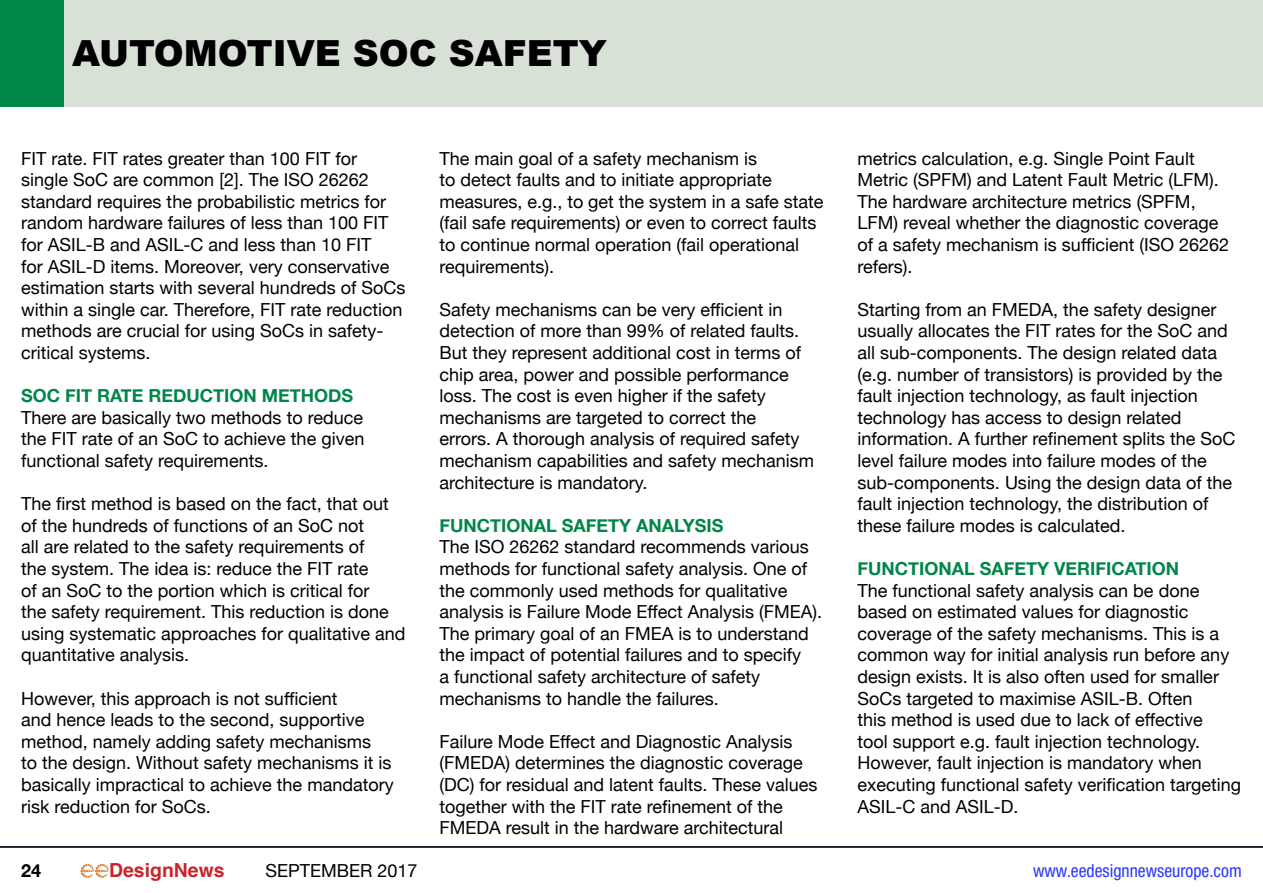
<style>
.page{position:relative;width:1263px;height:893px;background:#fff}
.page>*{position:absolute;margin:0;border:0;box-sizing:border-box;transform-origin:0 0}
.t1{font:900 36px "Arial";color:#000}
.t2{font:700 19.35px "Helvetica";color:#c9252c}
.t3{font:18px/21.6px "Helvetica Neue";color:#000}
.t4{font:700 18px "Helvetica Neue";color:#008649}
.t5{font:condensed 18px "Helvetica Neue";color:#2b38ff}
.t6{font:700 18px "Helvetica Neue";color:#000}
</style>
<div class="page">
<svg style="left:80px;top:864px;width:29px;height:14px"></svg>
<div style="left:64px;top:0;width:1199px;height:106px;background:#d7e1d6"></div>
<div style="left:0;top:0;width:64px;height:106px;background:#008649"></div>
<hr style="left:0;top:846px;width:1263px;height:2px;background:#000">
<h1 class="t1" style="left:72px;top:27px;width:536px">AUTOMOTIVE SOC SAFETY</h1>
<p class="t3" style="left:21px;top:148px;width:386px">FIT rate. FIT rates greater than 100 FIT for single SoC are common [2]. The ISO 26262 standard requires the probabilistic metrics for random hardware failures of less than 100 FIT for ASIL-B and ASIL-C and less than 10 FIT<br>for ASIL-D items. Moreover, very conservative estimation starts with several hundreds of SoCs within a single car. Therefore, FIT rate reduction methods are crucial for using SoCs in safety&shy;critical systems.</p>
<p class="t4" style="left:21px;top:382px;width:334px">SOC FIT RATE REDUCTION METHODS</p>
<p class="t3" style="left:21px;top:408px;width:345px;text-align:justify">There are basically two methods to reduce the FIT rate of an SoC to achieve the given functional safety requirements.</p>
<p class="t3" style="left:21px;top:494px;width:386px">The first method is based on the fact, that out of the hundreds of functions of an SoC not<br>all are related to the safety requirements of<br>the system. The idea is: reduce the FIT rate<br>of an SoC to the portion which is critical for<br>the safety requirement. This reduction is done using systematic approaches for qualitative and quantitative analysis.</p>
<p class="t3" style="left:21px;top:688px;width:374px">However, this approach is not sufficient<br>and hence leads to the second, supportive method, namely adding safety mechanisms<br>to the design. Without safety mechanisms it is basically impractical to achieve the mandatory risk reduction for SoCs.</p>
<p class="t3" style="left:439px;top:148px;width:386px">The main goal of a safety mechanism is<br>to detect faults and to initiate appropriate measures, e.g., to get the system in a safe state (fail safe requirements) or even to correct faults to continue normal operation (fail operational requirements).</p>
<p class="t3" style="left:439px;top:300px;width:376px">Safety mechanisms can be very efficient in detection of more than 99% of related faults.<br>But they represent additional cost in terms of chip area, power and possible performance loss. The cost is even higher if the safety mechanisms are targeted to correct the<br>errors. A thorough analysis of required safety mechanism capabilities and safety mechanism architecture is mandatory.</p>
<p class="t4" style="left:439px;top:511px;width:286px">FUNCTIONAL SAFETY ANALYSIS</p>
<p class="t3" style="left:439px;top:537px;width:384px">The ISO 26262 standard recommends various methods for functional safety analysis. One of the commonly used methods for qualitative analysis is Failure Mode Effect Analysis (FMEA).<br>The primary goal of an FMEA is to understand the impact of potential failures and to specify<br>a functional safety architecture of safety mechanisms to handle the failures.</p>
<p class="t3" style="left:439px;top:732px;width:380px">Failure Mode Effect and Diagnostic Analysis (FMEDA) determines the diagnostic coverage (DC) for residual and latent faults. These values together with the FIT rate refinement of the FMEDA result in the hardware architectural</p>
<p class="t3" style="left:857px;top:148px;width:373px">metrics calculation, e.g. Single Point Fault Metric (SPFM) and Latent Fault Metric (LFM).<br>The hardware architecture metrics (SPFM, LFM) reveal whether the diagnostic coverage of a safety mechanism is sufficient (ISO 26262 refers).</p>
<p class="t3" style="left:857px;top:300px;width:379px">Starting from an FMEDA, the safety designer usually allocates the FIT rates for the SoC and all sub-components. The design related data (e.g. number of transistors) is provided by the fault injection technology, as fault injection technology has access to design related information. A further refinement splits the SoC level failure modes into failure modes of the sub-components. Using the design data of the fault injection technology, the distribution of these failure modes is calculated.</p>
<p class="t4" style="left:857px;top:554px;width:323px">FUNCTIONAL SAFETY VERIFICATION</p>
<p class="t3" style="left:857px;top:580px;width:385px">The functional safety analysis can be done based on estimated values for diagnostic coverage of the safety mechanisms. This is a common way for initial analysis run before any design exists. It is also often used for smaller SoCs targeted to maximise ASIL-B. Often<br>this method is used due to lack of effective<br>tool support e.g. fault injection technology.<br>However, fault injection is mandatory when executing functional safety verification targeting ASIL-C and ASIL-D.</p>
<p class="t6" style="left:21px;top:857px;width:22px">24</p>
<p class="t2" style="left:109px;top:855px;width:117px">DesignNews</p>
<p class="t3" style="left:265px;top:861px;width:154px">SEPTEMBER 2017</p>
<p class="t5" style="left:1033px;top:861px;width:210px">www.eedesignnewseurope.com</p>
</div>
